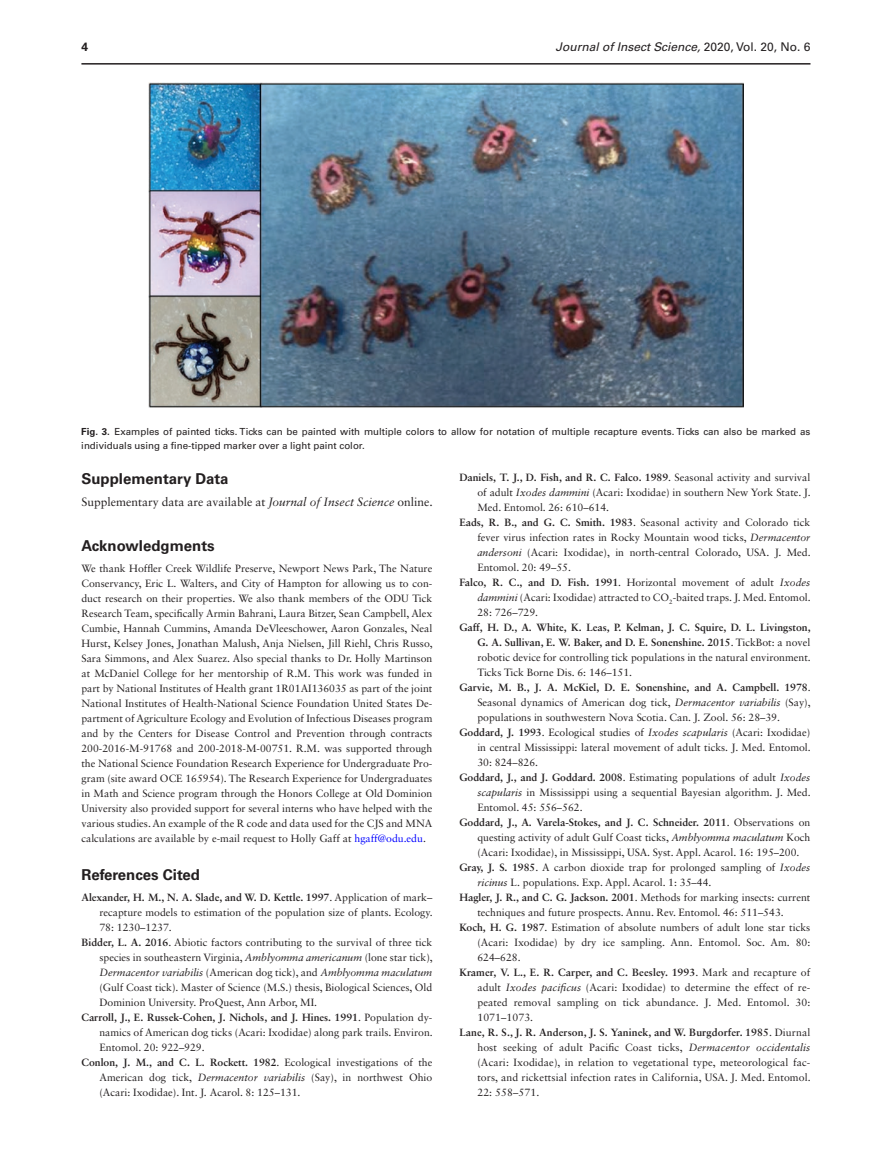
<style>
.page{position:relative;width:893px;height:1174px;background:#fff}
.page>*{position:absolute;margin:0;border:0;box-sizing:border-box;transform-origin:0 0}
.t1{font:700 15px "Univers LT Std";color:#231f20}
.t2{font:12px "Sabon LT Std";color:#231f20}
.t3{font:italic 12px "Univers LT Std";color:#231f20}
.t4{font:700 12px "Univers LT Std";color:#231f20}
.t5{font:10.5px/15px "Sabon LT Std";color:#231f20;text-align:justify}
.t6{font:700 10.5px "Sabon LT Std";color:#231f20}
.t7{font:italic 10.5px "Sabon LT Std";color:#231f20}
.t8{font:9.75px/14.2px "Univers LT Std";color:#231f20}
.s1{font-style:normal}
.s2{font-weight:700}
.s3{font-style:italic}
.s4{color:#00f}
.s5{font-weight:400}
</style>
<div class="page">
<img style="left:148px;top:82px;width:596px;height:326px">
<hr style="left:81px;top:63px;width:729px;height:2px;background:#231f20">
<p class="t4" style="left:81px;top:40px;width:8px">4</p>
<p class="t3" style="left:556px;top:40px;width:256px">Journal of Insect Science, <span class="s1">2020, Vol. 20, No. 6</span></p>
<p class="t8" style="left:81px;top:424px;width:731px"><span class="s2">Fig. 3.</span> Examples of painted ticks. Ticks can be painted with multiple colors to allow for notation of multiple recapture events. Ticks can also be marked as individuals using a fine-tipped marker over a light paint color.</p>
<h1 class="t1" style="left:81px;top:469px;width:149px">Supplementary Data</h1>
<p class="t2" style="left:81px;top:495px;width:353px">Supplementary data are available at <span class="s3">Journal of Insect Science</span> online.</p>
<h1 class="t1" style="left:81px;top:537px;width:135px">Acknowledgments</h1>
<p class="t5" style="left:81px;top:561px;width:353px">We thank Hoffler Creek Wildlife Preserve, Newport News Park, The Nature Conservancy, Eric L. Walters, and City of Hampton for allowing us to con&shy;duct research on their properties. We also thank members of the ODU Tick Research Team, specifically Armin Bahrani, Laura Bitzer, Sean Campbell, Alex Cumbie, Hannah Cummins, Amanda DeVleeschower, Aaron Gonzales, Neal Hurst, Kelsey Jones, Jonathan Malush, Anja Nielsen, Jill Riehl, Chris Russo, Sara Simmons, and Alex Suarez. Also special thanks to Dr. Holly Martinson at McDaniel College for her mentorship of R.M. This work was funded in part by National Institutes of Health grant 1R01AI136035 as part of the joint National Institutes of Health-National Science Foundation United States De&shy;partment of Agriculture Ecology and Evolution of Infectious Diseases program and by the Centers for Disease Control and Prevention through contracts 200-2016-M-91768 and 200-2018-M-00751. R.M. was supported through the National Science Foundation Research Experience for Undergraduate Pro&shy;gram (site award OCE 165954). The Research Experience for Undergraduates in Math and Science program through the Honors College at Old Dominion University also provided support for several interns who have helped with the various studies. An example of the R code and data used for the CJS and MNA calculations are available by e-mail request to Holly Gaff at <span class="s4">hgaff@odu.edu</span>.</p>
<h1 class="t1" style="left:81px;top:865px;width:120px">References Cited</h1>
<p class="t6" style="left:81px;top:890px;width:352px">Alexander, H. M., N. A. Slade, and W. D. Kettle. 1997<span class="s5">. Application of mark–</span></p>
<p class="t5" style="left:99px;top:904px;width:335px">recapture models to estimation of the population size of plants. Ecology.</p>
<p class="t5" style="left:99px;top:919px;width:74px">78: 1230–1237.</p>
<p class="t5" style="left:81px;top:934px;width:352px"><span class="s2">Bidder, L. A. 2016</span>. Abiotic factors contributing to the survival of three tick</p>
<p class="t5" style="left:99px;top:949px;width:335px">species in southeastern Virginia, <span class="s3">Amblyomma americanum</span> (lone star tick),</p>
<p class="t7" style="left:99px;top:966px;width:334px">Dermacentor variabilis <span class="s1">(American dog tick), and</span> Amblyomma maculatum</p>
<p class="t5" style="left:99px;top:979px;width:334px">(Gulf Coast tick). Master of Science (M.S.) thesis, Biological Sciences, Old</p>
<p class="t5" style="left:99px;top:994px;width:219px">Dominion University. ProQuest, Ann Arbor, MI.</p>
<p class="t6" style="left:81px;top:1010px;width:352px">Carroll, J., E. Russek-Cohen, J. Nichols, and J. Hines. 1991<span class="s5">. Population dy-</span></p>
<p class="t5" style="left:99px;top:1024px;width:335px">namics of American dog ticks (Acari: Ixodidae) along park trails. Environ.</p>
<p class="t5" style="left:99px;top:1039px;width:107px">Entomol. 20: 922–929.</p>
<p class="t6" style="left:81px;top:1055px;width:352px">Conlon, J. M., and C. L. Rockett. 1982<span class="s5">. Ecological investigations of the</span></p>
<p class="t5" style="left:99px;top:1069px;width:334px">American dog tick, <span class="s3">Dermacentor variabilis</span> (Say), in northwest Ohio</p>
<p class="t5" style="left:99px;top:1084px;width:203px">(Acari: Ixodidae). Int. J. Acarol. 8: 125–131.</p>
<p class="t6" style="left:459px;top:470px;width:352px">Daniels, T. J., D. Fish, and R. C. Falco. 1989<span class="s5">. Seasonal activity and survival</span></p>
<p class="t5" style="left:477px;top:484px;width:335px">of adult <span class="s3">Ixodes dammini</span> (Acari: Ixodidae) in southern New York State. J.</p>
<p class="t5" style="left:477px;top:499px;width:133px">Med. Entomol. 26: 610–614.</p>
<p class="t5" style="left:459px;top:514px;width:352px"><span class="s2">Eads, R. B., and G. C. Smith. 1983</span>. Seasonal activity and Colorado tick</p>
<p class="t5" style="left:477px;top:529px;width:334px">fever virus infection rates in Rocky Mountain wood ticks, <span class="s3">Dermacentor</span></p>
<p class="t5" style="left:477px;top:544px;width:335px"><span class="s3">andersoni</span> (Acari: Ixodidae), in north-central Colorado, USA. J. Med.</p>
<p class="t5" style="left:477px;top:559px;width:95px">Entomol. 20: 49–55.</p>
<p class="t5" style="left:459px;top:574px;width:352px"><span class="s2">Falco, R. C., and D. Fish. 1991</span>. Horizontal movement of adult <span class="s3">Ixodes</span></p>
<p class="t5" style="left:477px;top:589px;width:335px"><span class="s3">dammini</span> (Acari: Ixodidae) attracted to CO<sub>2</sub>-baited traps. J. Med. Entomol.</p>
<p class="t5" style="left:477px;top:604px;width:62px">28: 726–729.</p>
<p class="t6" style="left:459px;top:620px;width:353px">Gaff, H. D., A. White, K. Leas, P. Kelman, J. C. Squire, D. L. Livingston,</p>
<p class="t6" style="left:477px;top:635px;width:334px">G. A. Sullivan, E. W. Baker, and D. E. Sonenshine. 2015<span class="s5">. TickBot: a novel</span></p>
<p class="t5" style="left:477px;top:649px;width:335px">robotic device for controlling tick populations in the natural environment.</p>
<p class="t5" style="left:477px;top:664px;width:156px">Ticks Tick Borne Dis. 6: 146–151.</p>
<p class="t6" style="left:459px;top:680px;width:353px">Garvie, M. B., J. A. McKiel, D. E. Sonenshine, and A. Campbell. 1978<span class="s5">.</span></p>
<p class="t5" style="left:477px;top:694px;width:335px">Seasonal dynamics of American dog tick, <span class="s3">Dermacentor variabilis</span> (Say),</p>
<p class="t5" style="left:477px;top:709px;width:304px">populations in southwestern Nova Scotia. Can. J. Zool. 56: 28–39.</p>
<p class="t5" style="left:459px;top:724px;width:352px"><span class="s2">Goddard, J. 1993</span>. Ecological studies of <span class="s3">Ixodes scapularis</span> (Acari: Ixodidae)</p>
<p class="t5" style="left:477px;top:739px;width:335px">in central Mississippi: lateral movement of adult ticks. J. Med. Entomol.</p>
<p class="t5" style="left:477px;top:754px;width:62px">30: 824–826.</p>
<p class="t5" style="left:459px;top:769px;width:352px"><span class="s2">Goddard, J., and J. Goddard. 2008</span>. Estimating populations of adult <span class="s3">Ixodes</span></p>
<p class="t5" style="left:477px;top:784px;width:335px"><span class="s3">scapularis</span> in Mississippi using a sequential Bayesian algorithm. J. Med.</p>
<p class="t5" style="left:477px;top:799px;width:107px">Entomol. 45: 556–562.</p>
<p class="t6" style="left:459px;top:815px;width:352px">Goddard, J., A. Varela-Stokes, and J. C. Schneider. 2011<span class="s5">. Observations on</span></p>
<p class="t5" style="left:477px;top:829px;width:334px">questing activity of adult Gulf Coast ticks, <span class="s3">Amblyomma maculatum</span> Koch</p>
<p class="t5" style="left:477px;top:844px;width:324px">(Acari: Ixodidae), in Mississippi, USA. Syst. Appl. Acarol. 16: 195–200.</p>
<p class="t5" style="left:459px;top:859px;width:352px"><span class="s2">Gray, J. S. 1985</span>. A carbon dioxide trap for prolonged sampling of <span class="s3">Ixodes</span></p>
<p class="t5" style="left:477px;top:874px;width:236px"><span class="s3">ricinus</span> L. populations. Exp. Appl. Acarol. 1: 35–44.</p>
<p class="t5" style="left:459px;top:889px;width:352px"><span class="s2">Hagler, J. R., and C. G. Jackson. 2001</span>. Methods for marking insects: current</p>
<p class="t5" style="left:477px;top:904px;width:308px">techniques and future prospects. Annu. Rev. Entomol. 46: 511–543.</p>
<p class="t5" style="left:459px;top:919px;width:352px"><span class="s2">Koch, H. G. 1987</span>. Estimation of absolute numbers of adult lone star ticks</p>
<p class="t5" style="left:477px;top:934px;width:334px">(Acari: Ixodidae) by dry ice sampling. Ann. Entomol. Soc. Am. 80:</p>
<p class="t5" style="left:477px;top:949px;width:45px">624–628.</p>
<p class="t6" style="left:459px;top:966px;width:352px">Kramer, V. L., E. R. Carper, and C. Beesley. 1993<span class="s5">. Mark and recapture of</span></p>
<p class="t5" style="left:477px;top:979px;width:334px">adult <span class="s3">Ixodes pacificus</span> (Acari: Ixodidae) to determine the effect of re-</p>
<p class="t5" style="left:477px;top:994px;width:334px">peated removal sampling on tick abundance. J. Med. Entomol. 30:</p>
<p class="t5" style="left:477px;top:1009px;width:57px">1071–1073.</p>
<p class="t6" style="left:459px;top:1026px;width:352px">Lane, R. S., J. R. Anderson, J. S. Yaninek, and W. Burgdorfer. 1985<span class="s5">. Diurnal</span></p>
<p class="t5" style="left:477px;top:1039px;width:334px">host seeking of adult Pacific Coast ticks, <span class="s3">Dermacentor occidentalis</span></p>
<p class="t5" style="left:477px;top:1054px;width:334px">(Acari: Ixodidae), in relation to vegetational type, meteorological fac-</p>
<p class="t5" style="left:477px;top:1069px;width:335px">tors, and rickettsial infection rates in California, USA. J. Med. Entomol.</p>
<p class="t5" style="left:477px;top:1084px;width:63px">22: 558–571.</p>
</div>
